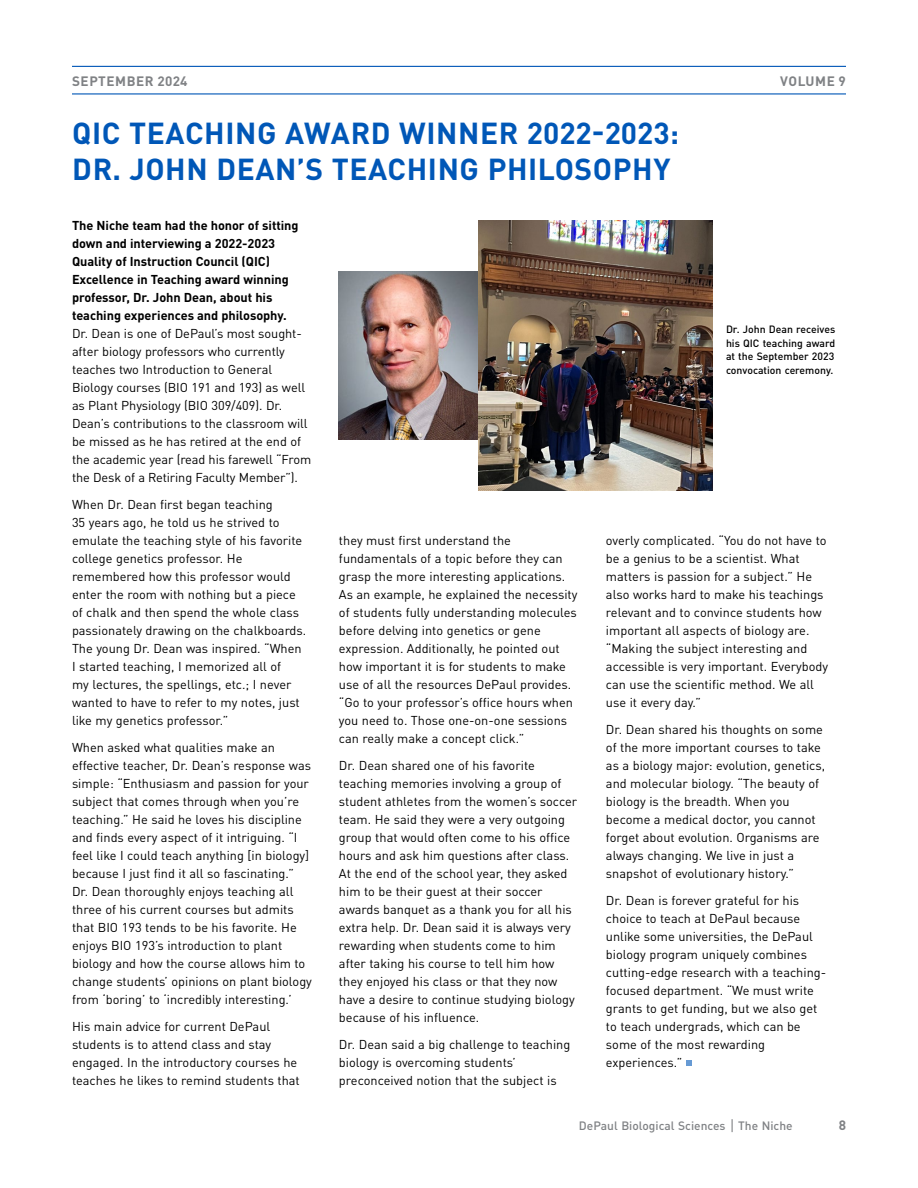
<style>
.page{position:relative;width:918px;height:1188px;background:#fff}
.page>*{position:absolute;margin:0;border:0;box-sizing:border-box;transform-origin:0 0}
.t1{font:700 30px/36px "DIN Pro";letter-spacing:.02em;color:#0057b7}
.t2{font:700 13.5px "DIN Pro";letter-spacing:.04em;color:#808285}
.t3{font:12.75px/18px "DIN Pro";color:#000}
.t4{font:700 12.75px/18px "DIN Pro";letter-spacing:-.005em;color:#000}
.t5{font:500 12px "DIN Pro";color:#808285}
.t6{font:500 10.5px/13.5px "DIN Pro";color:#000;text-align:justify}
.s1{font-weight:400;font-size:15px}
</style>
<div class="page">
<hr style="left:72px;top:93px;width:774px;height:1px;background:#0057b7">
<hr style="left:72px;top:66px;width:774px;height:1px;background:#0057b7">
<svg style="left:686px;top:1060px;width:6px;height:6px"></svg>
<img style="left:339px;top:271px;width:139px;height:169px">
<img style="left:478px;top:220px;width:235px;height:270px">
<p class="t2" style="left:72px;top:69px;width:117px">SEPTEMBER 2024</p>
<p class="t2" style="left:780px;top:69px;width:67px">VOLUME 9</p>
<h1 class="t1" style="left:72px;top:112px;width:608px">QIC TEACHING AWARD WINNER 2022-2023:<br>DR. JOHN DEAN’S TEACHING PHILOSOPHY</h1>
<p class="t4" style="left:72px;top:214px;width:228px">The Niche team had the honor of sitting down and interviewing a 2022-2023<br>Quality of Instruction Council (QIC)<br>Excellence in Teaching award winning professor, Dr. John Dean, about his teaching experiences and philosophy.</p>
<p class="t3" style="left:72px;top:323px;width:241px">Dr. Dean is one of DePaul’s most sought&shy;after biology professors who currently teaches two Introduction to General Biology courses (BIO 191 and 193) as well as Plant Physiology (BIO 309/409). Dr.<br>Dean’s contributions to the classroom will be missed as he has retired at the end of the academic year (read his farewell “From the Desk of a Retiring Faculty Member”).</p>
<p class="t3" style="left:72px;top:494px;width:236px">When Dr. Dean first began teaching<br>35 years ago, he told us he strived to emulate the teaching style of his favorite college genetics professor. He remembered how this professor would enter the room with nothing but a piece of chalk and then spend the whole class passionately drawing on the chalkboards.<br>The young Dr. Dean was inspired. “When I started teaching, I memorized all of<br>my lectures, the spellings, etc.; I never wanted to have to refer to my notes, just like my genetics professor.”</p>
<p class="t3" style="left:72px;top:737px;width:241px">When asked what qualities make an effective teacher, Dr. Dean’s response was simple: “Enthusiasm and passion for your subject that comes through when you’re teaching.” He said he loves his discipline and finds every aspect of it intriguing. “I feel like I could teach anything [in biology] because I just find it all so fascinating.” Dr. Dean thoroughly enjoys teaching all three of his current courses but admits that BIO 193 tends to be his favorite. He enjoys BIO 193’s introduction to plant biology and how the course allows him to change students’ opinions on plant biology from ‘boring’ to ‘incredibly interesting.’</p>
<p class="t3" style="left:72px;top:1016px;width:229px">His main advice for current DePaul students is to attend class and stay engaged. In the introductory courses he teaches he likes to remind students that</p>
<p class="t6" style="left:726px;top:321px;width:111px">Dr. John Dean receives his QIC teaching award at the September 2023 convocation ceremony.</p>
<p class="t3" style="left:339px;top:530px;width:240px">they must first understand the fundamentals of a topic before they can grasp the more interesting applications.<br>As an example, he explained the necessity of students fully understanding molecules before delving into genetics or gene expression. Additionally, he pointed out how important it is for students to make use of all the resources DePaul provides. “Go to your professor’s office hours when you need to. Those one-on-one sessions can really make a concept click.”</p>
<p class="t3" style="left:339px;top:755px;width:240px">Dr. Dean shared one of his favorite teaching memories involving a group of student athletes from the women’s soccer team. He said they were a very outgoing group that would often come to his office hours and ask him questions after class.<br>At the end of the school year, they asked him to be their guest at their soccer awards banquet as a thank you for all his extra help. Dr. Dean said it is always very rewarding when students come to him after taking his course to tell him how they enjoyed his class or that they now have a desire to continue studying biology because of his influence.</p>
<p class="t3" style="left:339px;top:1034px;width:233px">Dr. Dean said a big challenge to teaching biology is overcoming students’ preconceived notion that the subject is</p>
<p class="t3" style="left:606px;top:530px;width:224px">overly complicated. “You do not have to be a genius to be a scientist. What matters is passion for a subject.” He also works hard to make his teachings relevant and to convince students how important all aspects of biology are. “Making the subject interesting and accessible is very important. Everybody can use the scientific method. We all use it every day.”</p>
<p class="t3" style="left:606px;top:719px;width:221px">Dr. Dean shared his thoughts on some of the more important courses to take as a biology major: evolution, genetics, and molecular biology. “The beauty of biology is the breadth. When you become a medical doctor, you cannot forget about evolution. Organisms are always changing. We live in just a snapshot of evolutionary history.”</p>
<p class="t3" style="left:606px;top:890px;width:222px">Dr. Dean is forever grateful for his choice to teach at DePaul because unlike some universities, the DePaul biology program uniquely combines cutting-edge research with a teaching&shy;focused department. “We must write grants to get funding, but we also get to teach undergrads, which can be some of the most rewarding experiences.”</p>
<p class="t5" style="left:579px;top:1115px;width:215px">DePaul Biological Sciences <span class="s1">|</span> The Niche</p>
<p class="t2" style="left:839px;top:1113px;width:9px">8</p>
</div>
